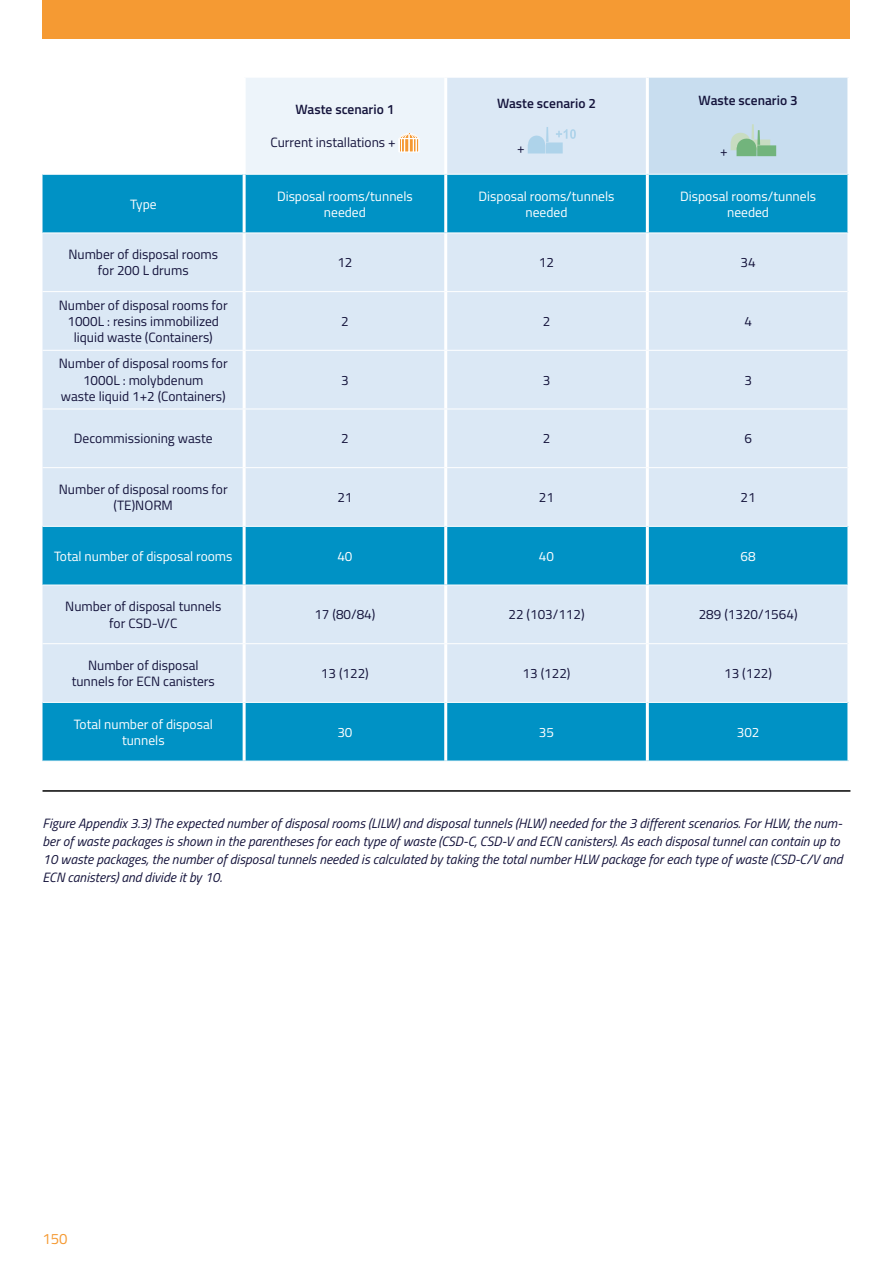
<style>
.page{position:relative;width:893px;height:1263px;background:#fff}
.page>*{position:absolute;margin:0;border:0;box-sizing:border-box;transform-origin:0 0}
.t1{font:15px "Titillium";color:#f59a33}
.t2{font:italic 13.5px/18px "Titillium";color:#14133b}
.t3{font:13.5px/16.2px "Titillium";color:#14133b;text-align:center}
.t4{font:13.5px/16.2px "Titillium";color:#fff;text-align:center}
.t5{font:600 13.5px "Titillium";color:#14133b}
</style>
<div class="page">
<div style="left:43px;top:0;width:807px;height:38px;background:#f59a33"></div>
<svg style="left:43px;top:78px;width:804px;height:448px;background:#deeaf6"></svg>
<div style="left:647px;top:77px;width:202px;height:97px;background:#c8ddef"></div>
<div style="left:43px;top:175px;width:804px;height:58px;background:#0092c5"></div>
<svg style="left:43px;top:527px;width:804px;height:234px;background:#6ebddd"></svg>
<hr style="left:444px;top:78px;width:3px;height:96px;background:#fff">
<hr style="left:444px;top:175px;width:3px;height:58px;background:#fff">
<hr style="left:646px;top:78px;width:3px;height:96px;background:#fff">
<hr style="left:847px;top:78px;width:3px;height:96px;background:#fff">
<hr style="left:646px;top:175px;width:3px;height:58px;background:#fff">
<hr style="left:43px;top:174px;width:200px;height:1px;background:#fff">
<hr style="left:246px;top:174px;width:200px;height:1px;background:#fff">
<hr style="left:647px;top:77px;width:203px;height:1px;background:#fff">
<hr style="left:446px;top:174px;width:201px;height:1px;background:#fff">
<hr style="left:647px;top:174px;width:200px;height:1px;background:#fff">
<hr style="left:444px;top:233px;width:3px;height:58px;background:#fff">
<hr style="left:646px;top:233px;width:3px;height:58px;background:#fff">
<hr style="left:444px;top:292px;width:3px;height:58px;background:#fff">
<hr style="left:646px;top:292px;width:3px;height:58px;background:#fff">
<hr style="left:444px;top:351px;width:3px;height:58px;background:#fff">
<hr style="left:646px;top:351px;width:3px;height:58px;background:#fff">
<hr style="left:444px;top:409px;width:3px;height:58px;background:#fff">
<hr style="left:444px;top:468px;width:3px;height:58px;background:#fff">
<hr style="left:444px;top:527px;width:3px;height:58px;background:#fff">
<hr style="left:444px;top:585px;width:3px;height:58px;background:#fff">
<hr style="left:444px;top:644px;width:3px;height:58px;background:#fff">
<hr style="left:444px;top:703px;width:3px;height:58px;background:#fff">
<hr style="left:646px;top:409px;width:3px;height:58px;background:#fff">
<hr style="left:646px;top:468px;width:3px;height:58px;background:#fff">
<hr style="left:646px;top:527px;width:3px;height:58px;background:#fff">
<hr style="left:646px;top:585px;width:3px;height:58px;background:#fff">
<hr style="left:646px;top:644px;width:3px;height:58px;background:#fff">
<hr style="left:646px;top:703px;width:3px;height:58px;background:#fff">
<hr style="left:244px;top:233px;width:202px;height:1px;background:#fff">
<hr style="left:446px;top:233px;width:201px;height:1px;background:#fff">
<hr style="left:647px;top:233px;width:200px;height:1px;background:#fff">
<hr style="left:244px;top:291px;width:202px;height:1px;background:#fff">
<hr style="left:446px;top:291px;width:201px;height:1px;background:#fff">
<hr style="left:647px;top:291px;width:200px;height:1px;background:#fff">
<hr style="left:244px;top:350px;width:202px;height:1px;background:#fff">
<hr style="left:446px;top:350px;width:201px;height:1px;background:#fff">
<hr style="left:647px;top:350px;width:200px;height:1px;background:#fff">
<hr style="left:244px;top:409px;width:202px;height:1px;background:#fff">
<hr style="left:446px;top:409px;width:201px;height:1px;background:#fff">
<hr style="left:647px;top:409px;width:200px;height:1px;background:#fff">
<hr style="left:244px;top:467px;width:202px;height:1px;background:#fff">
<hr style="left:244px;top:585px;width:202px;height:1px;background:#fff">
<hr style="left:244px;top:643px;width:202px;height:1px;background:#fff">
<hr style="left:244px;top:702px;width:202px;height:1px;background:#fff">
<hr style="left:446px;top:467px;width:201px;height:1px;background:#fff">
<hr style="left:647px;top:467px;width:200px;height:1px;background:#fff">
<hr style="left:446px;top:585px;width:201px;height:1px;background:#fff">
<hr style="left:647px;top:585px;width:200px;height:1px;background:#fff">
<hr style="left:446px;top:643px;width:201px;height:1px;background:#fff">
<hr style="left:647px;top:643px;width:200px;height:1px;background:#fff">
<hr style="left:446px;top:702px;width:201px;height:1px;background:#fff">
<hr style="left:647px;top:702px;width:200px;height:1px;background:#fff">
<hr style="left:243px;top:233px;width:3px;height:58px;background:#fff">
<hr style="left:243px;top:292px;width:3px;height:58px;background:#fff">
<hr style="left:243px;top:351px;width:3px;height:58px;background:#fff">
<hr style="left:243px;top:409px;width:3px;height:58px;background:#fff">
<hr style="left:243px;top:468px;width:3px;height:58px;background:#fff">
<hr style="left:243px;top:527px;width:3px;height:58px;background:#fff">
<hr style="left:243px;top:585px;width:3px;height:58px;background:#fff">
<hr style="left:243px;top:644px;width:3px;height:58px;background:#fff">
<hr style="left:243px;top:703px;width:3px;height:58px;background:#fff">
<hr style="left:43px;top:233px;width:201px;height:1px;background:#fff">
<hr style="left:43px;top:291px;width:201px;height:1px;background:#fff">
<hr style="left:43px;top:350px;width:201px;height:1px;background:#fff">
<hr style="left:43px;top:409px;width:201px;height:1px;background:#fff">
<hr style="left:43px;top:467px;width:201px;height:1px;background:#fff">
<hr style="left:43px;top:585px;width:201px;height:1px;background:#fff">
<hr style="left:43px;top:643px;width:201px;height:1px;background:#fff">
<hr style="left:43px;top:702px;width:201px;height:1px;background:#fff">
<hr style="left:243px;top:78px;width:3px;height:96px;background:#fff">
<hr style="left:243px;top:174px;width:3px;height:59px;background:#fff">
<svg style="left:388px;top:133px;width:42px;height:19px"></svg>
<svg style="left:528px;top:127px;width:48px;height:26px"></svg>
<svg style="left:731px;top:124px;width:45px;height:32px"></svg>
<hr style="left:43px;top:790px;width:807px;height:2px;background:#000">
<p class="t5" style="left:295px;top:100px;width:101px">Waste scenario 1</p>
<p class="t3" style="left:271px;top:134px;width:127px">Current installations +</p>
<p class="t5" style="left:497px;top:93px;width:101px">Waste scenario 2</p>
<p class="t3" style="left:517px;top:140px;width:9px">+</p>
<p class="t5" style="left:699px;top:90px;width:101px">Waste scenario 3</p>
<p class="t3" style="left:720px;top:143px;width:9px">+</p>
<p class="t4" style="left:130px;top:195px;width:28px">Type</p>
<p class="t4" style="left:277px;top:187px;width:137px">Disposal rooms/tunnels needed</p>
<p class="t4" style="left:479px;top:187px;width:137px">Disposal rooms/tunnels needed</p>
<p class="t4" style="left:680px;top:187px;width:137px">Disposal rooms/tunnels needed</p>
<p class="t3" style="left:68px;top:246px;width:151px">Number of disposal rooms for 200 L drums</p>
<p class="t3" style="left:337px;top:254px;width:17px">12</p>
<p class="t3" style="left:539px;top:254px;width:17px">12</p>
<p class="t3" style="left:741px;top:254px;width:17px">34</p>
<p class="t3" style="left:59px;top:296px;width:170px">Number of disposal rooms for<br>1000L : resins immobilized liquid waste (Containers)</p>
<p class="t3" style="left:341px;top:312px;width:9px">2</p>
<p class="t3" style="left:543px;top:312px;width:9px">2</p>
<p class="t3" style="left:744px;top:312px;width:9px">4</p>
<p class="t3" style="left:59px;top:355px;width:170px">Number of disposal rooms for<br>1000L : molybdenum<br>waste liquid 1+2 (Containers)</p>
<p class="t3" style="left:341px;top:371px;width:9px">3</p>
<p class="t3" style="left:543px;top:371px;width:9px">3</p>
<p class="t3" style="left:744px;top:371px;width:9px">3</p>
<p class="t3" style="left:74px;top:430px;width:140px">Decommissioning waste</p>
<p class="t3" style="left:341px;top:430px;width:9px">2</p>
<p class="t3" style="left:543px;top:430px;width:9px">2</p>
<p class="t3" style="left:744px;top:430px;width:9px">6</p>
<p class="t3" style="left:59px;top:480px;width:170px">Number of disposal rooms for (TE)NORM</p>
<p class="t3" style="left:337px;top:489px;width:17px">21</p>
<p class="t3" style="left:539px;top:489px;width:17px">21</p>
<p class="t3" style="left:741px;top:489px;width:17px">21</p>
<p class="t4" style="left:54px;top:547px;width:180px">Total number of disposal rooms</p>
<p class="t4" style="left:337px;top:547px;width:17px">40</p>
<p class="t4" style="left:539px;top:547px;width:17px">40</p>
<p class="t4" style="left:741px;top:547px;width:17px">68</p>
<p class="t3" style="left:65px;top:598px;width:158px">Number of disposal tunnels for CSD-V/C</p>
<p class="t3" style="left:314px;top:606px;width:63px">17 (80/84)</p>
<p class="t3" style="left:508px;top:606px;width:78px">22 (103/112)</p>
<p class="t3" style="left:699px;top:606px;width:100px">289 (1320/1564)</p>
<p class="t3" style="left:72px;top:656px;width:145px">Number of disposal tunnels for ECN canisters</p>
<p class="t3" style="left:321px;top:665px;width:49px">13 (122)</p>
<p class="t3" style="left:523px;top:665px;width:49px">13 (122)</p>
<p class="t3" style="left:724px;top:665px;width:49px">13 (122)</p>
<p class="t4" style="left:74px;top:715px;width:141px">Total number of disposal tunnels</p>
<p class="t4" style="left:337px;top:723px;width:17px">30</p>
<p class="t4" style="left:539px;top:723px;width:17px">35</p>
<p class="t4" style="left:737px;top:723px;width:24px">302</p>
<p class="t2" style="left:43px;top:814px;width:802px">Figure Appendix 3.3) The expected number of disposal rooms (LILW) and disposal tunnels (HLW) needed for the 3 different scenarios. For HLW, the num&shy;ber of waste packages is shown in the parentheses for each type of waste (CSD-C, CSD-V and ECN canisters). As each disposal tunnel can contain up to 10 waste packages, the number of disposal tunnels needed is calculated by taking the total number HLW package for each type of waste (CSD-C/V and ECN canisters) and divide it by 10.</p>
<p class="t1" style="left:43px;top:1228px;width:27px">150</p>
</div>
